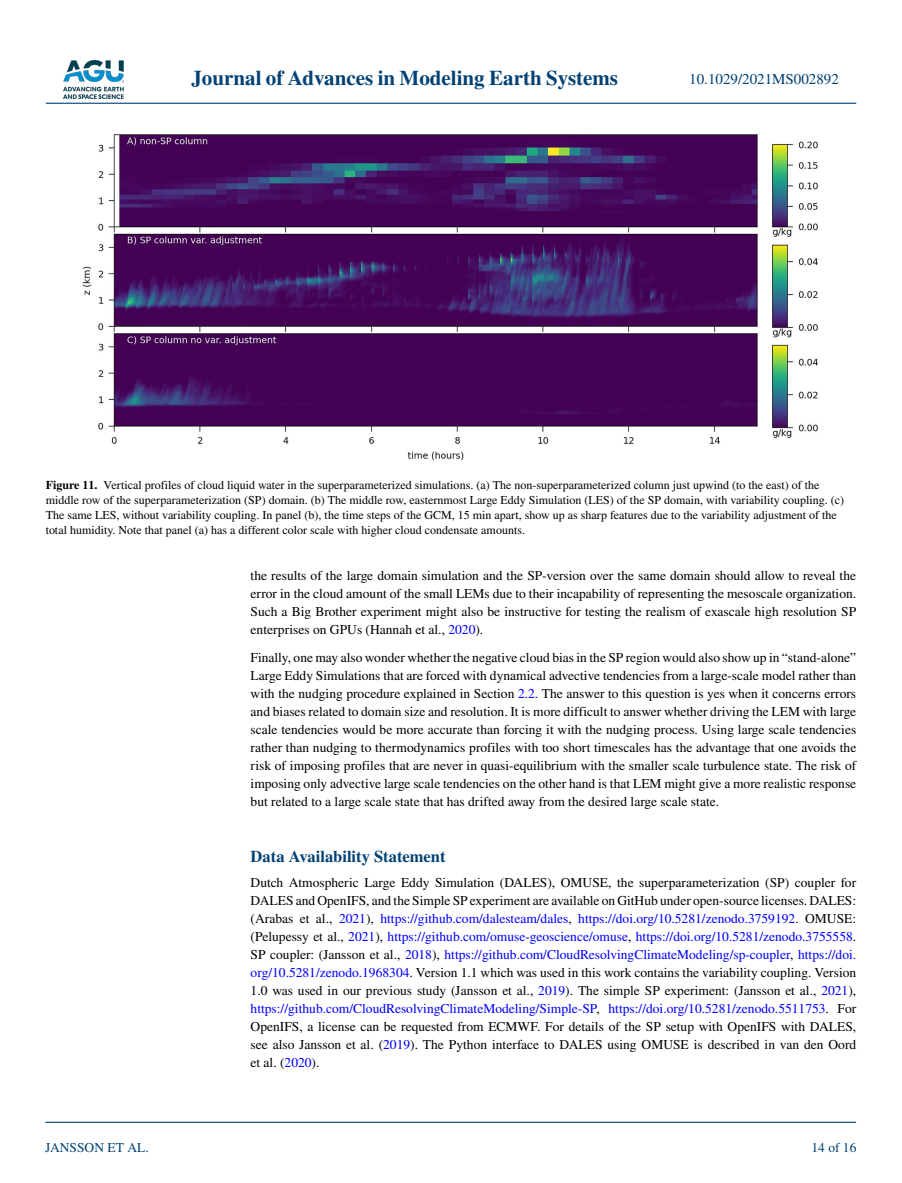
<style>
.page{position:relative;width:902px;height:1183px;background:#fff}
.page>*{position:absolute;margin:0;border:0;box-sizing:border-box;transform-origin:0 0}
.t1{font:700 21px "STIX";color:#004174}
.t2{font:700 16.5px "STIX";color:#004174}
.t3{font:15px "STIX";color:#004174}
.t4{font:13.5px/18px "STIX";color:#000;text-align:justify}
.t5{font:13.5px "STIX";color:#004174}
.t6{font:12px/15px "STIX";color:#000}
.s1{font-weight:700}
.s2{color:#00f}
</style>
<div class="page">
<img style="left:63px;top:60px;width:60px;height:39px">
<hr style="left:46px;top:103px;width:810px;height:1px;background:#004174">
<hr style="left:45px;top:1121px;width:810px;height:1px;background:#004174">
<img style="left:82px;top:134px;width:736px;height:326px">
<h1 class="t1" style="left:191px;top:66px;width:428px">Journal of Advances in Modeling Earth Systems</h1>
<p class="t3" style="left:689px;top:69px;width:151px">10.1029/2021MS002892</p>
<p class="t6" style="left:46px;top:477px;width:800px"><span class="s1">Figure 11.</span> Vertical profiles of cloud liquid water in the superparameterized simulations. (a) The non-superparameterized column just upwind (to the east) of the middle row of the superparameterization (SP) domain. (b) The middle row, easternmost Large Eddy Simulation (LES) of the SP domain, with variability coupling. (c)<br>The same LES, without variability coupling. In panel (b), the time steps of the GCM, 15 min apart, show up as sharp features due to the variability adjustment of the total humidity. Note that panel (a) has a different color scale with higher cloud condensate amounts.</p>
<p class="t4" style="left:250px;top:567px;width:607px">the results of the large domain simulation and the SP-version over the same domain should allow to reveal the error in the cloud amount of the small LEMs due to their incapability of representing the mesoscale organization.<br>Such a Big Brother experiment might also be instructive for testing the realism of exascale high resolution SP enterprises on GPUs (Hannah et al., <span class="s2">2020</span>).</p>
<p class="t4" style="left:250px;top:649px;width:607px">Finally, one may also wonder whether the negative cloud bias in the SP region would also show up in “stand-alone” Large Eddy Simulations that are forced with dynamical advective tendencies from a large-scale model rather than with the nudging procedure explained in Section <span class="s2">2.2</span>. The answer to this question is yes when it concerns errors and biases related to domain size and resolution. It is more difficult to answer whether driving the LEM with large scale tendencies would be more accurate than forcing it with the nudging process. Using large scale tendencies rather than nudging to thermodynamics profiles with too short timescales has the advantage that one avoids the risk of imposing profiles that are never in quasi-equilibrium with the smaller scale turbulence state. The risk of imposing only advective large scale tendencies on the other hand is that LEM might give a more realistic response but related to a large scale state that has drifted away from the desired large scale state.</p>
<p class="t5" style="left:45px;top:1138px;width:105px">JANSSON ET AL.</p>
<p class="t2" style="left:250px;top:846px;width:196px">Data Availability Statement</p>
<p class="t4" style="left:250px;top:874px;width:607px">Dutch Atmospheric Large Eddy Simulation (DALES), OMUSE, the superparameterization (SP) coupler for DALES and OpenIFS, and the Simple SP experiment are available on GitHub under open-source licenses. DALES: (Arabas et al., <span class="s2">2021</span>), <span class="s2">https://github.com/dalesteam/dales</span>, <span class="s2">https://doi.org/10.5281/zenodo.3759192</span>. OMUSE: (Pelupessy et al., <span class="s2">2021</span>), <span class="s2">https://github.com/omuse-geoscience/omuse</span>, <span class="s2">https://doi.org/10.5281/zenodo.3755558</span>.<br>SP coupler: (Jansson et al., <span class="s2">2018</span>), <span class="s2">https://github.com/CloudResolvingClimateModeling/sp-coupler</span>, <span class="s2">https://doi. org/10.5281/zenodo.1968304</span>. Version 1.1 which was used in this work contains the variability coupling. Version 1.0 was used in our previous study (Jansson et al., <span class="s2">2019</span>). The simple SP experiment: (Jansson et al., <span class="s2">2021</span>), <span class="s2">https://github.com/CloudResolvingClimateModeling/Simple-SP</span>, <span class="s2">https://doi.org/10.5281/zenodo.5511753</span>. For OpenIFS, a license can be requested from ECMWF. For details of the SP setup with OpenIFS with DALES, see also Jansson et al. (<span class="s2">2019</span>). The Python interface to DALES using OMUSE is described in van den Oord et al. (<span class="s2">2020</span>).</p>
<p class="t5" style="left:811px;top:1138px;width:46px">14 of 16</p>
</div>
